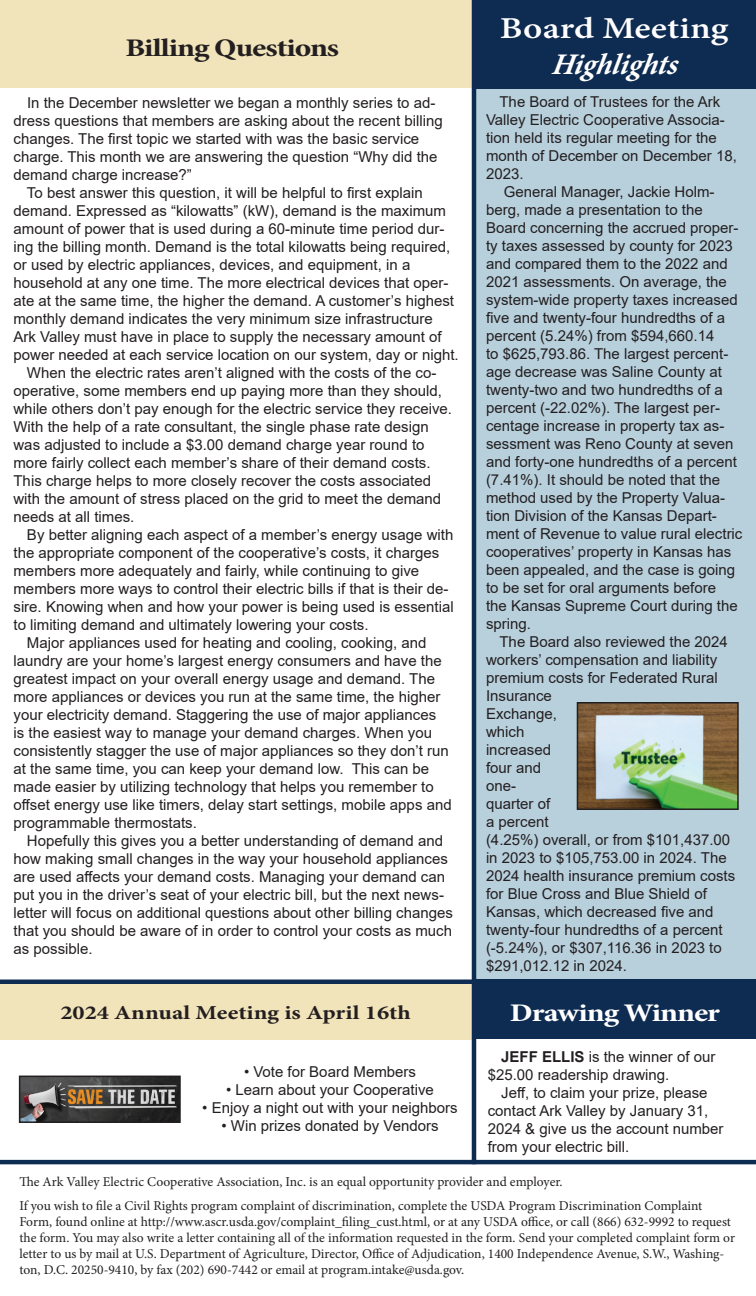
<style>
.page{position:relative;width:756px;height:1296px;background:#fff}
.page>*{position:absolute;margin:0;border:0;box-sizing:border-box;transform-origin:0 0}
.t1{font:700 33px "Adobe Devanagari";color:#fff;scale:1.23 1}
.t2{font:italic 700 30px "Minion Pro";color:#fff}
.t3{font:700 condensed 25.65px "Minion Pro";letter-spacing:-.03em;color:#231f20;scale:1.33 1}
.t4{font:700 condensed 25.65px "Minion Pro";letter-spacing:-.03em;color:#fff;scale:1.33 1}
.t5{font:700 19.8px "Minion Pro";color:#231f20;scale:1.23 1}
.t6{font:15px/18px "Arial";color:#231f20}
.t7{font:13.5px/16.2px "Minion Pro";color:#231f20}
.s1{font-weight:700}
</style>
<div class="page">
<div style="left:0;top:981px;width:472px;height:59px;background:#f1e3ba"></div>
<div style="left:475px;top:87px;width:281px;height:893px;background:#b8cfdc"></div>
<div style="left:0;top:0;width:472px;height:88px;background:#f1e3ba"></div>
<div style="left:475px;top:0;width:281px;height:88px;background:#0e2b51"></div>
<hr style="left:0;top:1160px;width:756px;height:4px;background:#0e2b51">
<hr style="left:472px;top:0;width:4px;height:1164px;background:#0e2b51">
<hr style="left:0;top:980px;width:473px;height:4px;background:#0e2b51">
<div style="left:472px;top:980px;width:284px;height:59px;background:#0e2b51"></div>
<img style="left:580px;top:705px;width:156px;height:102px">
<div style="left:577px;top:702px;width:162px;height:108px;border:2px solid #231f20"></div>
<img style="left:22px;top:1079px;width:156px;height:41px">
<div style="left:19px;top:1076px;width:162px;height:47px;border:2px solid #231f20"></div>
<h3 class="t3" style="left:126px;top:30px;width:162px">Billing Questions</h3>
<p class="t6" style="left:14px;top:94px;width:431px;text-indent:14px">In the December newsletter we began a monthly series to ad&shy;dress questions that members are asking about the recent billing changes. The first topic we started with was the basic service charge. This month we are answering the question “Why did the demand charge increase?”</p>
<p class="t6" style="left:27px;top:184px;width:397px">To best answer this question, it will be helpful to first explain</p>
<p class="t6" style="left:14px;top:202px;width:434px">demand. Expressed as “kilowatts” (kW), demand is the maximum</p>
<p class="t6" style="left:14px;top:220px;width:433px">amount of power that is used during a 60-minute time period dur-</p>
<p class="t6" style="left:14px;top:238px;width:438px">ing the billing month. Demand is the total kilowatts being required,</p>
<p class="t6" style="left:14px;top:256px;width:398px">or used by electric appliances, devices, and equipment, in a</p>
<p class="t6" style="left:14px;top:274px;width:436px">household at any one time. The more electrical devices that oper-</p>
<p class="t6" style="left:14px;top:292px;width:442px">ate at the same time, the higher the demand. A customer’s highest</p>
<p class="t6" style="left:14px;top:310px;width:421px">monthly demand indicates the very minimum size infrastructure</p>
<p class="t6" style="left:14px;top:328px;width:430px">Ark Valley must have in place to supply the necessary amount of</p>
<p class="t6" style="left:14px;top:346px;width:447px">power needed at each service location on our system, day or night.</p>
<p class="t6" style="left:27px;top:364px;width:411px">When the electric rates aren’t aligned with the costs of the co-</p>
<p class="t6" style="left:14px;top:382px;width:430px">operative, some members end up paying more than they should,</p>
<p class="t6" style="left:14px;top:400px;width:440px">while others don’t pay enough for the electric service they receive.</p>
<p class="t6" style="left:14px;top:418px;width:417px">With the help of a rate consultant, the single phase rate design</p>
<p class="t6" style="left:14px;top:436px;width:413px">was adjusted to include a $3.00 demand charge year round to</p>
<p class="t6" style="left:14px;top:454px;width:419px">more fairly collect each member’s share of their demand costs.</p>
<p class="t6" style="left:14px;top:472px;width:419px">This charge helps to more closely recover the costs associated</p>
<p class="t6" style="left:14px;top:490px;width:429px">with the amount of stress placed on the grid to meet the demand</p>
<p class="t6" style="left:14px;top:508px;width:122px">needs at all times.</p>
<p class="t6" style="left:27px;top:526px;width:428px">By better aligning each aspect of a member’s energy usage with</p>
<p class="t6" style="left:14px;top:544px;width:427px">the appropriate component of the cooperative’s costs, it charges</p>
<p class="t6" style="left:14px;top:562px;width:407px">members more adequately and fairly, while continuing to give</p>
<p class="t6" style="left:14px;top:580px;width:437px">members more ways to control their electric bills if that is their de-</p>
<p class="t6" style="left:14px;top:598px;width:442px">sire. Knowing when and how your power is being used is essential</p>
<p class="t6" style="left:14px;top:616px;width:357px">to limiting demand and ultimately lowering your costs.</p>
<p class="t6" style="left:27px;top:634px;width:401px">Major appliances used for heating and cooling, cooking, and</p>
<p class="t6" style="left:14px;top:652px;width:430px">laundry are your home’s largest energy consumers and have the</p>
<p class="t6" style="left:14px;top:670px;width:423px">greatest impact on your overall energy usage and demand. The</p>
<p class="t6" style="left:14px;top:688px;width:428px">more appliances or devices you run at the same time, the higher</p>
<p class="t6" style="left:14px;top:706px;width:424px">your electricity demand. Staggering the use of major appliances</p>
<p class="t6" style="left:14px;top:724px;width:420px">is the easiest way to manage your demand charges. When you</p>
<p class="t6" style="left:14px;top:742px;width:437px">consistently stagger the use of major appliances so they don’t run</p>
<p class="t6" style="left:14px;top:760px;width:417px">at the same time, you can keep your demand low. This can be</p>
<p class="t6" style="left:14px;top:778px;width:422px">made easier by utilizing technology that helps you remember to</p>
<p class="t6" style="left:14px;top:796px;width:440px">offset energy use like timers, delay start settings, mobile apps and</p>
<p class="t6" style="left:14px;top:814px;width:185px">programmable thermostats.</p>
<p class="t6" style="left:27px;top:832px;width:418px">Hopefully this gives you a better understanding of demand and</p>
<p class="t6" style="left:14px;top:850px;width:436px">how making small changes in the way your household appliances</p>
<p class="t6" style="left:14px;top:868px;width:433px">are used affects your demand costs. Managing your demand can</p>
<p class="t6" style="left:14px;top:886px;width:432px">put you in the driver’s seat of your electric bill, but the next news-</p>
<p class="t6" style="left:14px;top:904px;width:441px">letter will focus on additional questions about other billing changes</p>
<p class="t6" style="left:14px;top:922px;width:440px">that you should be aware of in order to control your costs as much</p>
<p class="t6" style="left:14px;top:940px;width:81px">as possible.</p>
<h3 class="t5" style="left:60px;top:998px;width:286px">2024 Annual Meeting is April 16th</h3>
<p class="t6" style="left:244px;top:1063px;width:173px">• Vote for Board Members</p>
<p class="t6" style="left:226px;top:1081px;width:209px">• Learn about your Cooperative</p>
<p class="t6" style="left:202px;top:1099px;width:257px">• Enjoy a night out with your neighbors</p>
<p class="t6" style="left:222px;top:1117px;width:219px">• Win prizes donated by Vendors</p>
<h1 class="t1" style="left:500px;top:10px;width:187px">Board Meeting</h1>
<h2 class="t2" style="left:551px;top:43px;width:135px">Highlights</h2>
<p class="t6" style="left:486px;top:93px;width:252px;text-indent:14px">The Board of Trustees for the Ark<br>Valley Electric Cooperative Associa&shy;tion held its regular meeting for the month of December on December 18,<br>2023.</p>
<p class="t6" style="left:486px;top:183px;width:258px;text-indent:18px">General Manager, Jackie Holm&shy;berg, made a presentation to the Board concerning the accrued proper&shy;ty taxes assessed by county for 2023 and compared them to the 2022 and 2021 assessments. On average, the system-wide property taxes increased five and twenty-four hundredths of a percent (5.24%) from $594,660.14<br>to $625,793.86. The largest percent&shy;age decrease was Saline County at twenty-two and two hundredths of a percent (-22.02%). The largest per&shy;centage increase in property tax as&shy;sessment was Reno County at seven and forty-one hundredths of a percent (7.41%). It should be noted that the method used by the Property Valua&shy;tion Division of the Kansas Depart&shy;ment of Revenue to value rural electric cooperatives’ property in Kansas has been appealed, and the case is going to be set for oral arguments before<br>the Kansas Supreme Court during the spring.</p>
<p class="t6" style="left:486px;top:633px;width:251px;text-indent:14px">The Board also reviewed the 2024 workers’ compensation and liability premium costs for Federated Rural<br>Insurance<br>Exchange,<br>which<br>increased<br>four and<br>one-<br>quarter of<br>a percent<br>(4.25%) overall, or from $101,437.00 in 2023 to $105,753.00 in 2024. The<br>2024 health insurance premium costs for Blue Cross and Blue Shield of<br>Kansas, which decreased five and twenty-four hundredths of a percent (-5.24%), or $307,116.36 in 2023 to $291,012.12 in 2024.</p>
<h3 class="t4" style="left:510px;top:995px;width:160px">Drawing Winner</h3>
<p class="t6" style="left:488px;top:1047px;width:229px;text-indent:14px"><span class="s1">JEFF ELLIS</span> is the winner of our $25.00 readership drawing.</p>
<p class="t6" style="left:488px;top:1083px;width:237px;text-indent:14px">Jeff, to claim your prize, please contact Ark Valley by January 31,<br>2024 &amp; give us the account number from your electric bill.</p>
<p class="t7" style="left:19px;top:1170px;width:684px;line-height:23.4px">The Ark Valley Electric Cooperative Association, Inc. is an equal opportunity provider and employer.<br>If you wish to file a Civil Rights program complaint of discrimination, complete the USDA Program Discrimination Complaint</p>
<p class="t7" style="left:19px;top:1213px;width:717px">Form, found online at http://www.ascr.usda.gov/complaint_filing_cust.html, or at any USDA office, or call (866) 632-9992 to request the form. You may also write a letter containing all of the information requested in the form. Send your completed complaint form or letter to us by mail at U.S. Department of Agriculture, Director, Office of Adjudication, 1400 Independence Avenue, S.W., Washing&shy;ton, D.C. 20250-9410, by fax (202) 690-7442 or email at program.intake@usda.gov.</p>
</div>
